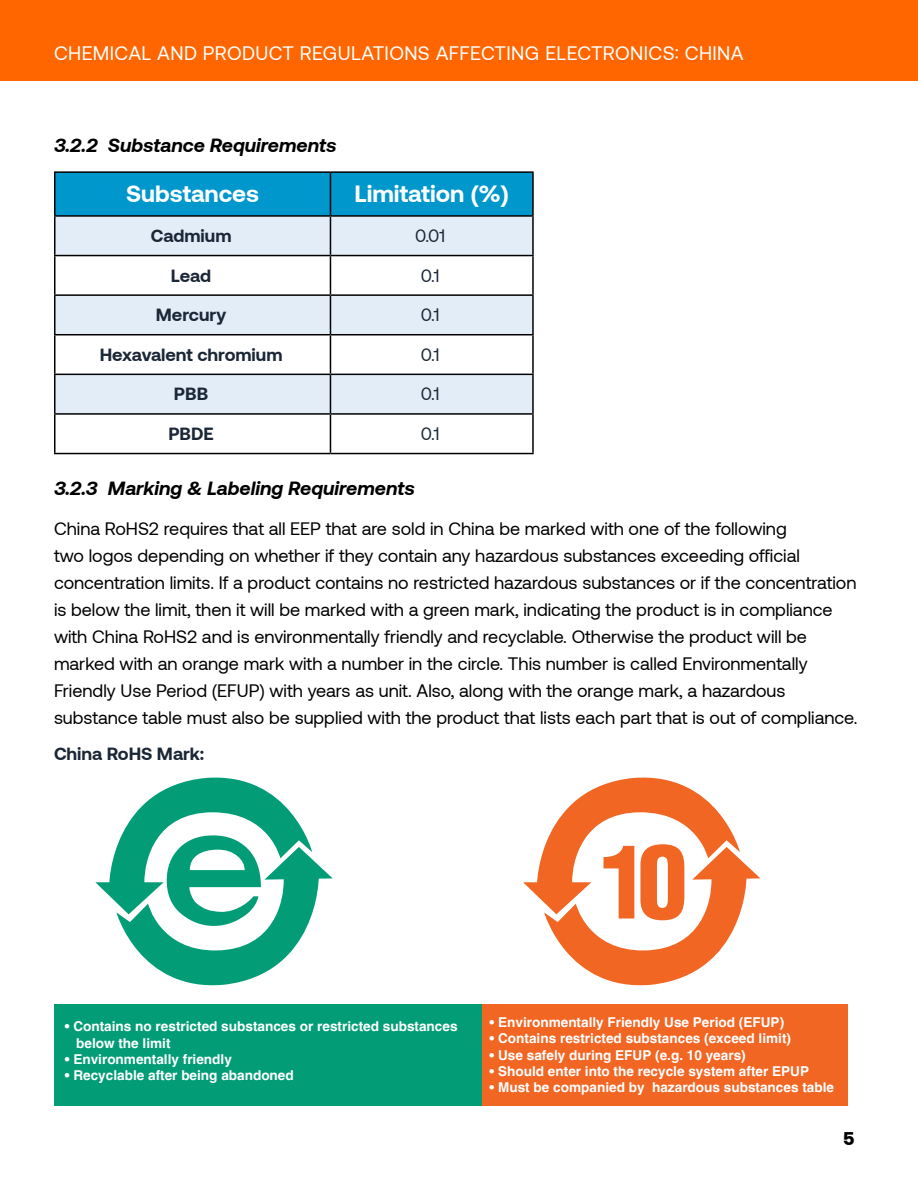
<style>
.page{position:relative;width:918px;height:1188px;background:#fff}
.page>*{position:absolute;margin:0;border:0;box-sizing:border-box;transform-origin:0 0}
.t1{font:700 24px "Aeonik";color:#fff}
.t2{font:italic 700 19.5px "Aeonik";color:#000}
.t3{font:19.5px "Aeonik";letter-spacing:.02em;color:#fff}
.t4{font:18px/27px "Aeonik";color:#000}
.t5{font:700 18px "Aeonik";color:#1b2737}
.t6{font:18px "Aeonik";color:#1b2737}
.t7{font:900 18px "Aeonik";color:#000}
.t8{font:700 13.65px/16.4px "Helvetica";color:#fff}
</style>
<div class="page">
<div style="left:0;top:0;width:918px;height:81px;background:#f60"></div>
<div style="left:56px;top:173px;width:476px;height:42px;background:#0097cd"></div>
<svg style="left:56px;top:217px;width:476px;height:196px;fill:#e3edf7"></svg>
<hr style="left:330px;top:173px;width:1px;height:42px;background:#000">
<hr style="left:54px;top:256px;width:2px;height:38px;background:#000">
<hr style="left:330px;top:256px;width:1px;height:38px;background:#000">
<hr style="left:532px;top:256px;width:2px;height:38px;background:#000">
<hr style="left:54px;top:335px;width:2px;height:39px;background:#000">
<hr style="left:330px;top:335px;width:1px;height:39px;background:#000">
<hr style="left:532px;top:335px;width:2px;height:39px;background:#000">
<hr style="left:54px;top:415px;width:2px;height:38px;background:#000">
<hr style="left:330px;top:415px;width:1px;height:38px;background:#000">
<hr style="left:532px;top:415px;width:2px;height:38px;background:#000">
<hr style="left:54px;top:453px;width:276px;height:1px;background:#000">
<hr style="left:330px;top:453px;width:204px;height:1px;background:#000">
<hr style="left:54px;top:171px;width:276px;height:2px;background:#000">
<hr style="left:54px;top:173px;width:2px;height:42px;background:#000">
<hr style="left:330px;top:171px;width:204px;height:2px;background:#000">
<hr style="left:532px;top:173px;width:2px;height:42px;background:#000">
<hr style="left:54px;top:217px;width:2px;height:38px;background:#000">
<hr style="left:54px;top:215px;width:276px;height:2px;background:#000">
<hr style="left:330px;top:215px;width:204px;height:2px;background:#000">
<hr style="left:330px;top:217px;width:1px;height:38px;background:#000">
<hr style="left:532px;top:217px;width:2px;height:38px;background:#000">
<hr style="left:54px;top:255px;width:276px;height:1px;background:#000">
<hr style="left:330px;top:255px;width:204px;height:1px;background:#000">
<hr style="left:54px;top:294px;width:276px;height:2px;background:#000">
<hr style="left:54px;top:296px;width:2px;height:38px;background:#000">
<hr style="left:54px;top:334px;width:276px;height:1px;background:#000">
<hr style="left:330px;top:294px;width:204px;height:2px;background:#000">
<hr style="left:330px;top:296px;width:1px;height:38px;background:#000">
<hr style="left:532px;top:296px;width:2px;height:38px;background:#000">
<hr style="left:330px;top:334px;width:204px;height:1px;background:#000">
<hr style="left:54px;top:374px;width:276px;height:1px;background:#000">
<hr style="left:54px;top:375px;width:2px;height:38px;background:#000">
<hr style="left:54px;top:413px;width:276px;height:2px;background:#000">
<hr style="left:330px;top:374px;width:204px;height:1px;background:#000">
<hr style="left:330px;top:375px;width:1px;height:38px;background:#000">
<hr style="left:532px;top:375px;width:2px;height:38px;background:#000">
<hr style="left:330px;top:413px;width:204px;height:2px;background:#000">
<div style="left:480px;top:1004px;width:368px;height:101px;background:#f26624"></div>
<svg style="left:95px;top:777px;width:238px;height:209px"></svg>
<svg style="left:523px;top:777px;width:237px;height:209px"></svg>
<div style="left:54px;top:1004px;width:427px;height:101px;background:#029d76"></div>
<p class="t3" style="left:54px;top:43px;width:691px">CHEMICAL AND PRODUCT REGULATIONS AFFECTING ELECTRONICS: CHINA</p>
<p class="t2" style="left:54px;top:134px;width:284px">3.2.2 Substance Requirements</p>
<h1 class="t1" style="left:126px;top:180px;width:134px">Substances</h1>
<h1 class="t1" style="left:355px;top:180px;width:156px">Limitation (%)</h1>
<p class="t5" style="left:151px;top:225px;width:82px">Cadmium</p>
<p class="t6" style="left:415px;top:226px;width:32px">0.01</p>
<p class="t5" style="left:171px;top:265px;width:42px">Lead</p>
<p class="t6" style="left:421px;top:265px;width:20px">0.1</p>
<p class="t5" style="left:156px;top:305px;width:72px">Mercury</p>
<p class="t6" style="left:421px;top:305px;width:20px">0.1</p>
<p class="t5" style="left:100px;top:344px;width:184px">Hexavalent chromium</p>
<p class="t6" style="left:421px;top:345px;width:20px">0.1</p>
<p class="t5" style="left:174px;top:384px;width:36px">PBB</p>
<p class="t6" style="left:421px;top:384px;width:20px">0.1</p>
<p class="t5" style="left:168px;top:423px;width:47px">PBDE</p>
<p class="t6" style="left:421px;top:424px;width:20px">0.1</p>
<p class="t2" style="left:54px;top:477px;width:362px">3.2.3 Marking &amp; Labeling Requirements</p>
<p class="t4" style="left:54px;top:516px;width:805px">China RoHS2 requires that all EEP that are sold in China be marked with one of the following<br>two logos depending on whether if they contain any hazardous substances exceeding official concentration limits. If a product contains no restricted hazardous substances or if the concentration is below the limit, then it will be marked with a green mark, indicating the product is in compliance with China RoHS2 and is environmentally friendly and recyclable. Otherwise the product will be marked with an orange mark with a number in the circle. This number is called Environmentally Friendly Use Period (EFUP) with years as unit. Also, along with the orange mark, a hazardous substance table must also be supplied with the product that lists each part that is out of compliance.</p>
<p class="t5" style="left:54px;top:744px;width:152px">China RoHS Mark:</p>
<p class="t8" style="left:76px;top:1019px;width:383px;text-indent:-11px">• Contains no restricted substances or restricted substances below the limit</p>
<p class="t8" style="left:65px;top:1052px;width:169px">• Environmentally friendly</p>
<p class="t8" style="left:65px;top:1068px;width:230px">• Recyclable after being abandoned</p>
<p class="t8" style="left:490px;top:1015px;width:296px">• Environmentally Friendly Use Period (EFUP)</p>
<p class="t8" style="left:490px;top:1031px;width:303px">• Contains restricted substances (exceed limit)</p>
<p class="t8" style="left:490px;top:1047px;width:258px">• Use safely during EFUP (e.g. 10 years)</p>
<p class="t8" style="left:490px;top:1064px;width:321px">• Should enter into the recycle system after EPUP</p>
<p class="t8" style="left:490px;top:1080px;width:346px">• Must be companied by hazardous substances table</p>
<p class="t7" style="left:844px;top:1128px;width:12px">5</p>
</div>
